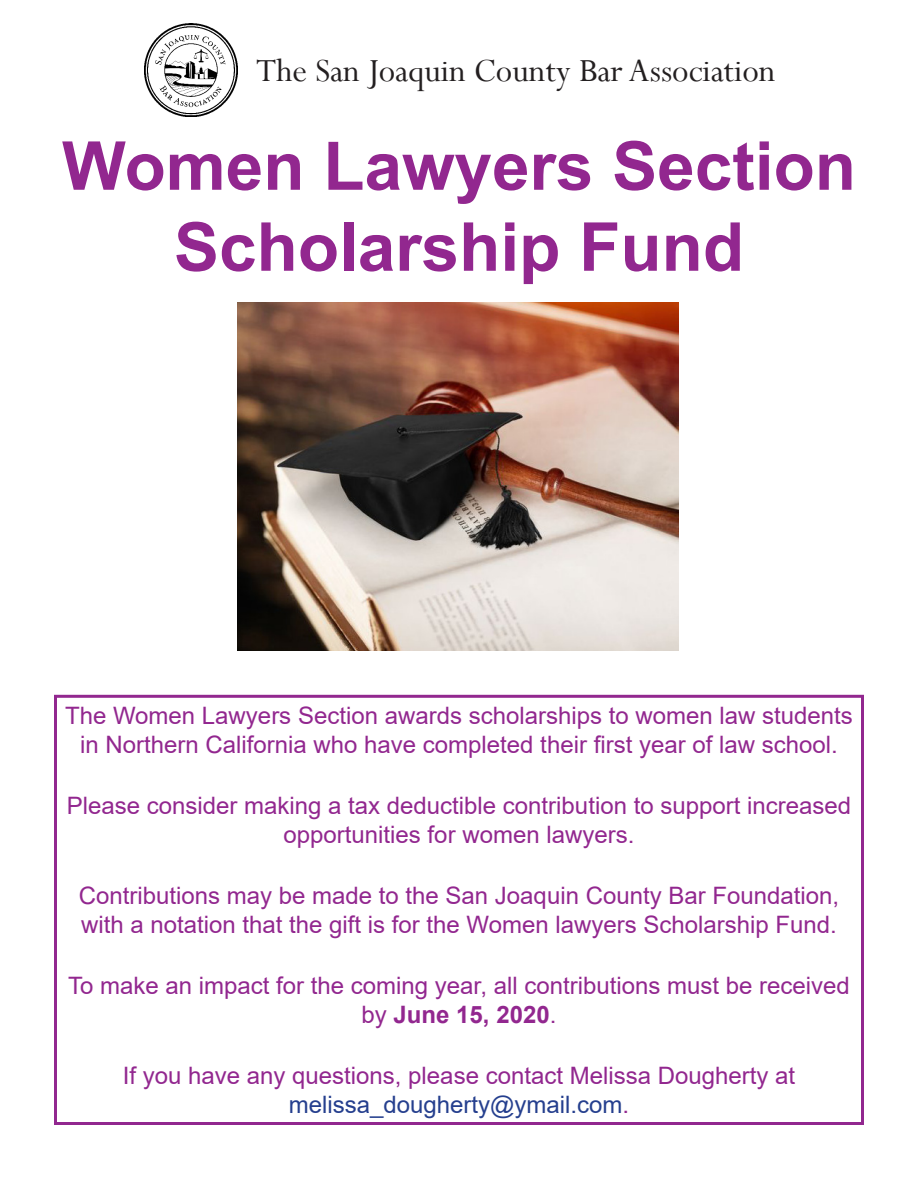
<style>
.page{position:relative;width:918px;height:1188px;background:#fff}
.page>*{position:absolute;margin:0;border:0;box-sizing:border-box;transform-origin:0 0}
.t1{font:700 67.5px/81px "Arial";color:#92278f;text-align:center}
.t2{font:36px "Perpetua";color:#231f20}
.t3{font:24px/28.8px "Arial";color:#92278f;text-align:center}
.t4{font:24px "Arial";color:#253f8e}
.s1{font-weight:700}
.s2{color:#92278f}
</style>
<div class="page">
<img style="left:144px;top:23px;width:94px;height:94px">
<div style="left:54px;top:695px;width:810px;height:430px;border:3px solid #92278f"></div>
<img style="left:238px;top:303px;width:441px;height:347px">
<p class="t2" style="left:256px;top:48px;width:521px">The San Joaquin County Bar Association</p>
<p class="t1" style="left:62px;top:126px;width:795px">Women Lawyers Section<br>Scholarship Fund</p>
<p class="t3" style="left:65px;top:701px;width:789px">The Women Lawyers Section awards scholarships to women law students in Northern California who have completed their first year of law school.</p>
<p class="t3" style="left:67px;top:791px;width:786px">Please consider making a tax deductible contribution to support increased opportunities for women lawyers.</p>
<p class="t3" style="left:79px;top:881px;width:762px;text-align:left">Contributions may be made to the San Joaquin County Bar Foundation, with a notation that the gift is for the Women lawyers Scholarship Fund.</p>
<p class="t3" style="left:68px;top:971px;width:783px">To make an impact for the coming year, all contributions must be received by <span class="s1">June 15, 2020</span>.</p>
<p class="t3" style="left:123px;top:1061px;width:674px">If you have any questions, please contact Melissa Dougherty at</p>
<p class="t4" style="left:289px;top:1088px;width:342px">melissa_dougherty@ymail.com<span class="s2">.</span></p>
</div>
